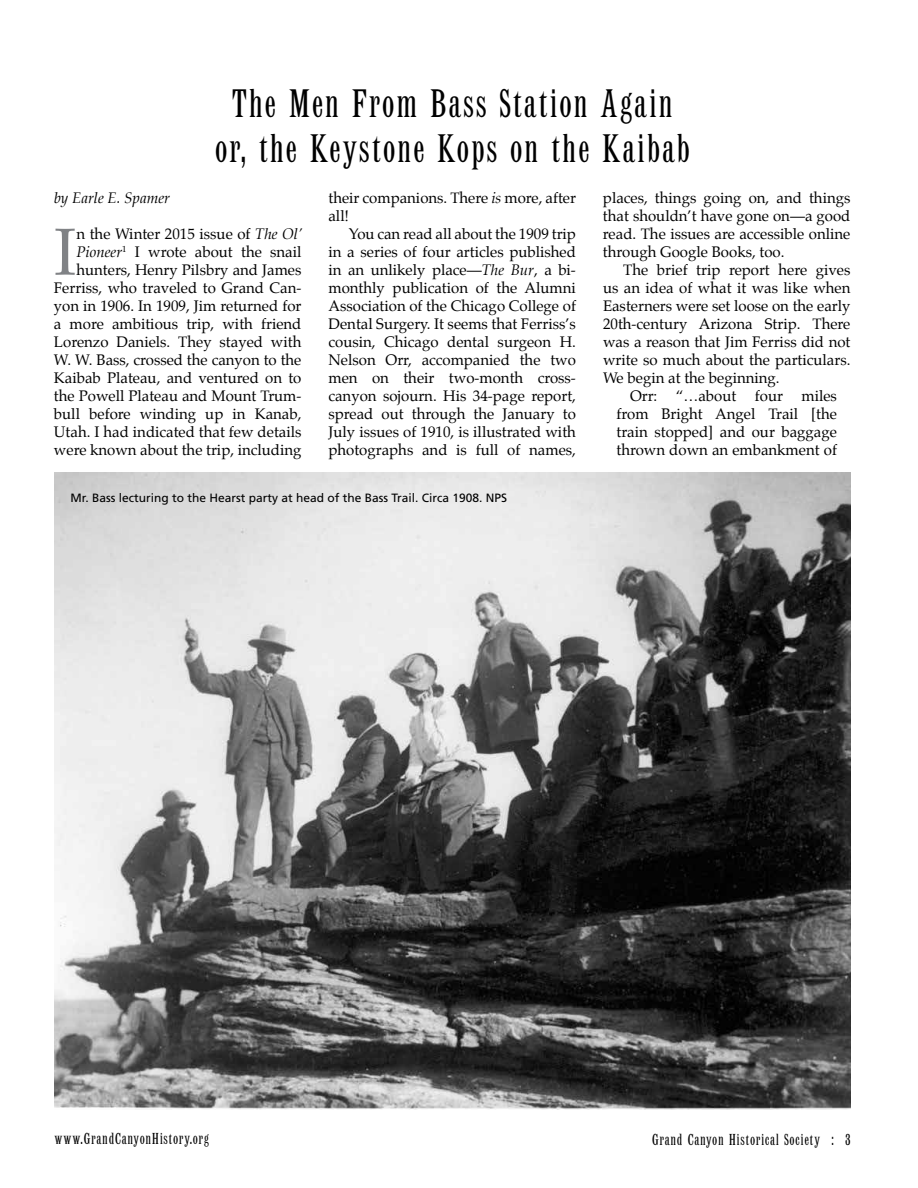
<style>
.page{position:relative;width:918px;height:1188px;background:#fff}
.page>*{position:absolute;margin:0;border:0;box-sizing:border-box;transform-origin:0 0}
.t1{font:66.6px "Palatino";color:#808285}
.t2{font:condensed 40.5px/45px "Latin";letter-spacing:.04em;color:#000;text-align:center;scale:1.11 1}
.t3{font:condensed 16.2px "Latin";letter-spacing:.04em;color:#000;scale:1.11 1}
.t4{font:15px/18px "Palatino";color:#000;text-align:justify}
.t5{font:italic 15px "Palatino";color:#000}
.t6{font:12px "Frutiger";color:#000}
.s1{font-style:italic}
</style>
<div class="page">
<img style="left:54px;top:472px;width:796px;height:638px">
<h2 class="t2" style="left:215px;top:81px;width:429px">The Men From Bass Station Again or, the Keystone Kops on the Kaibab</h2>
<p class="t5" style="left:54px;top:186px;width:118px">by Earle E. Spamer</p>
<h1 class="t1" style="left:54px;top:197px;width:24px">I</h1>
<p class="t4" style="left:54px;top:225px;width:250px;text-align:right">n the Winter 2015 issue of <span class="s1">The Ol’ Pioneer</span><sup>1</sup> I wrote about the snail hunters, Henry Pilsbry and James Ferriss, who traveled to Grand Can&shy;yon in 1906. In 1909, Jim returned for a more ambitious trip, with friend Lorenzo Daniels. They stayed with W. W. Bass, crossed the canyon to the Kaibab Plateau, and ventured on to the Powell Plateau and Mount Trum&shy;bull before winding up in Kanab, Utah. I had indicated that few details were known about the trip, including</p>
<p class="t4" style="left:328px;top:189px;width:249px">their companions. There <span class="s1">is</span> more, after all!</p>
<p class="t4" style="left:328px;top:225px;width:249px;text-indent:20px">You can read all about the 1909 trip in a series of four articles published in an unlikely place—<span class="s1">The Bur</span>, a bi&shy;monthly publication of the Alumni Association of the Chicago College of Dental Surgery. It seems that Ferriss’s cousin, Chicago dental surgeon H.<br>Nelson Orr, accompanied the two men on their two-month cross&shy;canyon sojourn. His 34-page report, spread out through the January to July issues of 1910, is illustrated with photographs and is full of names,</p>
<p class="t6" style="left:70px;top:491px;width:438px">Mr. Bass lecturing to the Hearst party at head of the Bass Trail. Circa 1908. NPS</p>
<p class="t4" style="left:603px;top:189px;width:249px">places, things going on, and things that shouldn’t have gone on—a good read. The issues are accessible online through Google Books, too.</p>
<p class="t4" style="left:603px;top:261px;width:249px;text-indent:20px">The brief trip report here gives us an idea of what it was like when Easterners were set loose on the early 20th-century Arizona Strip. There was a reason that Jim Ferriss did not write so much about the particulars.<br>We begin at the beginning.</p>
<p class="t4" style="left:616px;top:387px;width:222px;text-indent:14px">Orr: “…about four miles from Bright Angel Trail [the train stopped] and our baggage thrown down an embankment of</p>
<p class="t3" style="left:54px;top:1130px;width:141px">www.GrandCanyonHistory.org</p>
<p class="t3" style="left:652px;top:1131px;width:181px">Grand Canyon Historical Society : 3</p>
</div>
